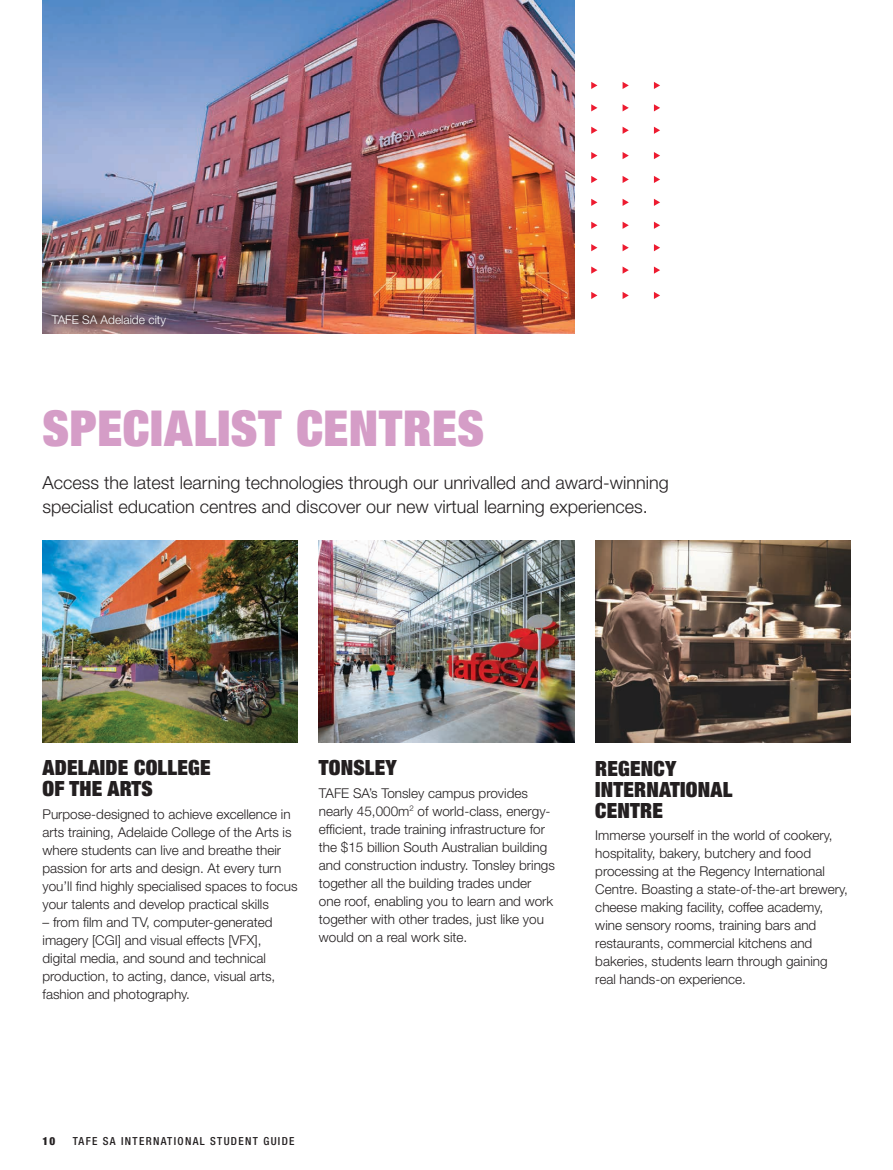
<style>
.page{position:relative;width:893px;height:1170px;background:#fff}
.page>*{position:absolute;margin:0;border:0;box-sizing:border-box;transform-origin:0 0}
.t1{font:900 condensed 49.65px "Helvetica Neue LT Std";letter-spacing:.015em;color:#d59dc7}
.t2{font:900 condensed 21px/21px "Helvetica Neue LT Std";letter-spacing:.01em;color:#231f20}
.t3{font:300 18px/24px "Helvetica Neue LT Std";color:#231f20}
.t4{font:300 13.5px/18px "Helvetica Neue LT Std";color:#231f20}
.t5{font:300 12px "Helvetica Neue LT Std";color:#fff}
.t6{font:500 condensed 11.1px "Helvetica Neue LT Std";letter-spacing:.12em;color:#231f20}
.t7{font:900 condensed 11.1px "Helvetica Neue LT Std";color:#231f20}
</style>
<div class="page">
<img style="left:43px;top:540px;width:255px;height:202px">
<img style="left:319px;top:540px;width:255px;height:202px">
<img style="left:595px;top:540px;width:255px;height:202px">
<img style="left:43px;top:0;width:531px;height:333px">
<svg style="left:591px;top:82px;width:6px;height:7px"></svg>
<svg style="left:591px;top:104px;width:6px;height:7px"></svg>
<svg style="left:591px;top:176px;width:6px;height:7px"></svg>
<svg style="left:591px;top:152px;width:6px;height:7px"></svg>
<svg style="left:591px;top:127px;width:6px;height:7px"></svg>
<svg style="left:591px;top:199px;width:6px;height:7px"></svg>
<svg style="left:591px;top:222px;width:6px;height:7px"></svg>
<svg style="left:591px;top:244px;width:6px;height:7px"></svg>
<svg style="left:591px;top:292px;width:6px;height:7px"></svg>
<svg style="left:591px;top:266px;width:6px;height:8px"></svg>
<svg style="left:623px;top:82px;width:6px;height:7px"></svg>
<svg style="left:623px;top:104px;width:6px;height:7px"></svg>
<svg style="left:623px;top:176px;width:6px;height:7px"></svg>
<svg style="left:623px;top:152px;width:6px;height:7px"></svg>
<svg style="left:623px;top:127px;width:6px;height:7px"></svg>
<svg style="left:623px;top:199px;width:6px;height:7px"></svg>
<svg style="left:623px;top:222px;width:6px;height:7px"></svg>
<svg style="left:623px;top:244px;width:6px;height:7px"></svg>
<svg style="left:623px;top:292px;width:6px;height:7px"></svg>
<svg style="left:623px;top:267px;width:6px;height:7px"></svg>
<svg style="left:654px;top:82px;width:6px;height:7px"></svg>
<svg style="left:654px;top:104px;width:6px;height:7px"></svg>
<svg style="left:654px;top:176px;width:6px;height:7px"></svg>
<svg style="left:654px;top:152px;width:6px;height:7px"></svg>
<svg style="left:654px;top:127px;width:6px;height:7px"></svg>
<svg style="left:654px;top:199px;width:6px;height:7px"></svg>
<svg style="left:654px;top:222px;width:6px;height:7px"></svg>
<svg style="left:654px;top:244px;width:6px;height:7px"></svg>
<svg style="left:654px;top:292px;width:6px;height:7px"></svg>
<svg style="left:654px;top:266px;width:6px;height:8px"></svg>
<p class="t5" style="left:52px;top:313px;width:116px">TAFE SA Adelaide city</p>
<h1 class="t1" style="left:43px;top:396px;width:443px">SPECIALIST CENTRES</h1>
<h3 class="t3" style="left:43px;top:470px;width:628px">Access the latest learning technologies through our unrivalled and award-winning specialist education centres and discover our new virtual learning experiences.</h3>
<h2 class="t2" style="left:43px;top:757px;width:170px">ADELAIDE COLLEGE<br>OF THE ARTS</h2>
<p class="t4" style="left:43px;top:804px;width:257px">Purpose-designed to achieve excellence in arts training, Adelaide College of the Arts is where students can live and breathe their passion for arts and design. At every turn you’ll find highly specialised spaces to focus your talents and develop practical skills</p>
<p class="t4" style="left:43px;top:912px;width:234px">– from film and TV, computer-generated imagery [CGI] and visual effects [VFX], digital media, and sound and technical production, to acting, dance, visual arts, fashion and photography.</p>
<h2 class="t2" style="left:319px;top:757px;width:79px">TONSLEY</h2>
<p class="t4" style="left:319px;top:783px;width:238px">TAFE SA’s Tonsley campus provides nearly 45,000m<sup>2</sup> of world-class, energy&shy;efficient, trade training infrastructure for the $15 billion South Australian building and construction industry. Tonsley brings together all the building trades under one roof, enabling you to learn and work together with other trades, just like you would on a real work site.</p>
<h2 class="t2" style="left:595px;top:757px;width:139px">REGENCY<br>INTERNATIONAL<br>CENTRE</h2>
<p class="t4" style="left:595px;top:825px;width:254px">Immerse yourself in the world of cookery, hospitality, bakery, butchery and food processing at the Regency International Centre. Boasting a state-of-the-art brewery, cheese making facility, coffee academy, wine sensory rooms, training bars and restaurants, commercial kitchens and bakeries, students learn through gaining real hands-on experience.</p>
<p class="t7" style="left:43px;top:1134px;width:14px">10</p>
<p class="t6" style="left:73px;top:1134px;width:223px">TAFE SA INTERNATIONAL STUDENT GUIDE</p>
</div>
